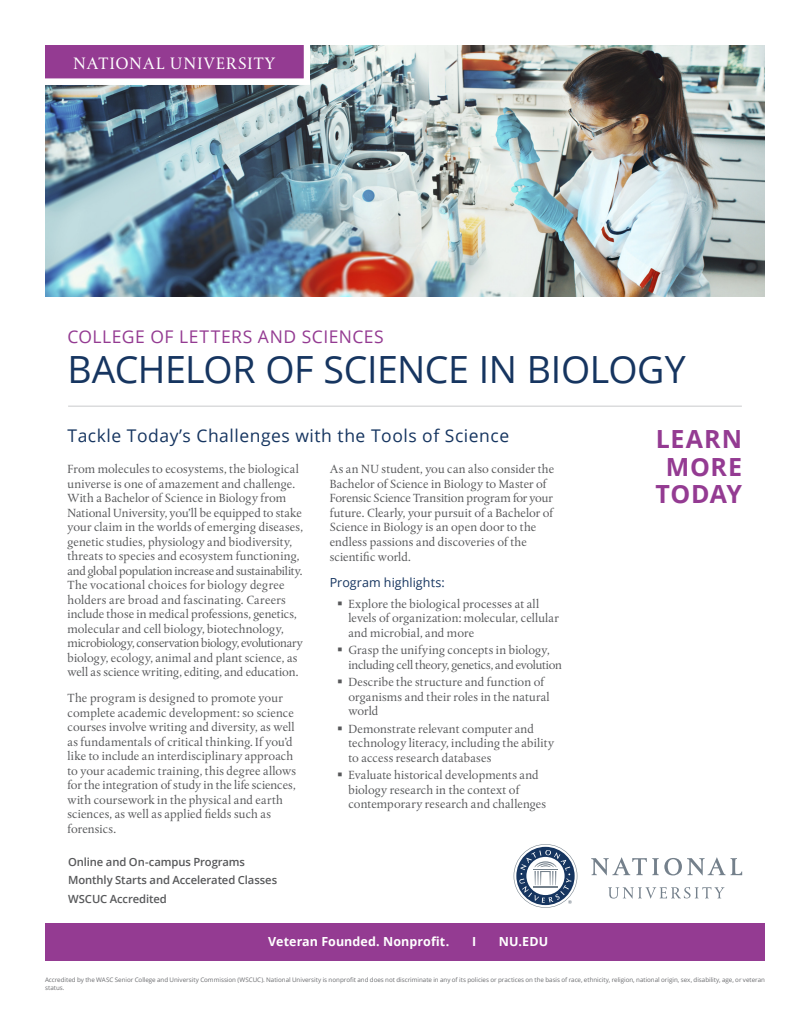
<style>
.page{position:relative;width:810px;height:1035px;background:#fff}
.page>*{position:absolute;margin:0;border:0;box-sizing:border-box;transform-origin:0 0}
.t1{font:37.5px "Open Sans";letter-spacing:-.01em;color:#163560}
.t2{font:700 25px/27.5px "Open Sans";letter-spacing:.025em;color:#943b92;text-align:center}
.t3{font:17.5px "Open Sans";letter-spacing:.03em;color:#163560}
.t4{font:17.5px "Open Sans";letter-spacing:.03em;color:#943b92}
.t5{font:17.5px "Albertina MT Std";letter-spacing:.065em;color:#fff}
.t6{font:12.5px/14.5px "Albertina MT Std";letter-spacing:.005em;color:#57585a}
.FRONT_VETERAN_FOUNDE{font:700 12.5px "Open Sans";letter-spacing:.005em;color:#fff}
.t7{font:12.5px "Open Sans";letter-spacing:.005em;color:#163560}
.t8{font:600 11.25px "Open Sans";letter-spacing:-.01em;color:#57585a}
.t9{font:6.25px/7.5px "Open Sans";letter-spacing:-.005em;color:#6c6d70}
</style>
<div class="page">
<img style="left:45px;top:45px;width:720px;height:252px">
<hr style="left:68px;top:406px;width:674px;height:1px;background:#c9cacc">
<svg style="left:591px;top:857px;width:151px;height:19px"></svg>
<svg style="left:608px;top:887px;width:116px;height:12px"></svg>
<svg style="left:514px;top:844px;width:63px;height:64px"></svg>
<svg style="left:45px;top:45px;width:268px;height:43px;background:#944894"></svg>
<div style="left:22px;top:79px;width:285px;height:6px;background:#fff"></div>
<div style="left:45px;top:923px;width:720px;height:38px;background:#943b92"></div>
<p class="t5" style="left:73px;top:53px;width:203px">NATIONAL UNIVERSITY</p>
<p class="t4" style="left:68px;top:325px;width:318px">COLLEGE OF LETTERS AND SCIENCES</p>
<p class="t1" style="left:68px;top:344px;width:620px">BACHELOR OF SCIENCE IN BIOLOGY</p>
<p class="t3" style="left:68px;top:424px;width:443px">Tackle Today’s Challenges with the Tools of Science</p>
<p class="t2" style="left:656px;top:425px;width:88px">LEARN<br>MORE<br>TODAY</p>
<p class="t6" style="left:68px;top:462px;width:237px">From molecules to ecosystems, the biological universe is one of amazement and challenge.<br>With a Bachelor of Science in Biology from National University, you’ll be equipped to stake your claim in the worlds of emerging diseases, genetic studies, physiology and biodiversity, threats to species and ecosystem functioning, and global population increase and sustainability.<br>The vocational choices for biology degree holders are broad and fascinating. Careers include those in medical professions, genetics, molecular and cell biology, biotechnology, microbiology, conservation biology, evolutionary biology, ecology, animal and plant science, as well as science writing, editing, and education.</p>
<p class="t6" style="left:68px;top:691px;width:230px">The program is designed to promote your complete academic development: so science courses involve writing and diversity, as well as fundamentals of critical thinking. If you’d like to include an interdisciplinary approach to your academic training, this degree allows for the integration of study in the life sciences, with coursework in the physical and earth sciences, as well as applied fields such as forensics.</p>
<p class="t6" style="left:330px;top:462px;width:226px">As an NU student, you can also consider the Bachelor of Science in Biology to Master of Forensic Science Transition program for your future. Clearly, your pursuit of a Bachelor of Science in Biology is an open door to the endless passions and discoveries of the scientific world.</p>
<p class="t7" style="left:330px;top:574px;width:117px">Program highlights:</p>
<p class="t6" style="left:348px;top:597px;width:212px">Explore the biological processes at all levels of organization: molecular, cellular and microbial, and more</p>
<p class="t6" style="left:348px;top:643px;width:215px">Grasp the unifying concepts in biology, including cell theory, genetics, and evolution</p>
<p class="t6" style="left:348px;top:675px;width:203px">Describe the structure and function of organisms and their roles in the natural world</p>
<p class="t6" style="left:348px;top:721px;width:207px">Demonstrate relevant computer and technology literacy, including the ability to access research databases</p>
<p class="t6" style="left:348px;top:768px;width:199px">Evaluate historical developments and biology research in the context of contemporary research and challenges</p>
<p class="t8" style="left:68px;top:855px;width:179px">Online and On-campus Programs</p>
<p class="t8" style="left:68px;top:873px;width:211px">Monthly Starts and Accelerated Classes</p>
<p class="t8" style="left:68px;top:891px;width:100px">WSCUC Accredited</p>
<p class="FRONT_VETERAN_FOUNDE" style="left:268px;top:933px;width:182px">Veteran Founded. Nonprofit.</p>
<p class="FRONT_VETERAN_FOUNDE" style="left:472px;top:933px;width:6px">I</p>
<p class="FRONT_VETERAN_FOUNDE" style="left:499px;top:933px;width:51px">NU.EDU</p>
<p class="t9" style="left:45px;top:976px;width:722px">Accredited by the WASC Senior College and University Commission (WSCUC). National University is nonprofit and does not discriminate in any of its policies or practices on the basis of race, ethnicity, religion, national origin, sex, disability, age, or veteran status.</p>
</div>
